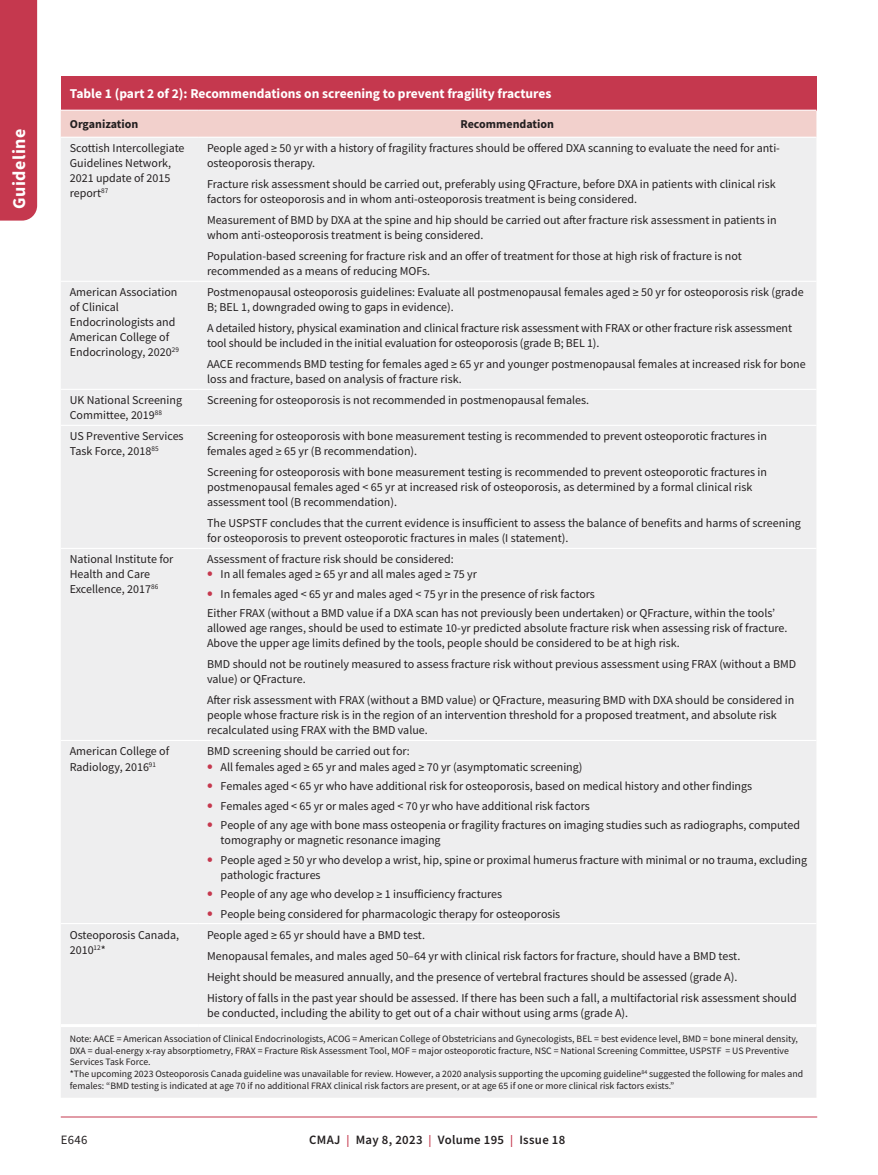
<style>
.page{position:relative;width:878px;height:1175px;background:#fff}
.page>*{position:absolute;margin:0;border:0;box-sizing:border-box;transform-origin:0 0}
.t1{font:700 18px "Source Sans Pro";letter-spacing:.025em;color:#fff}
.t2{font:700 13.5px "Source Sans Pro";color:#fff}
.t3{font:600 12.75px "Source Sans Pro";letter-spacing:.025em;color:#231f20}
.t4{font:12.75px "Source Sans Pro";color:#231f20}
.t5{font:12px/15px "Source Sans Pro";color:#231f20}
.t6{font:700 12px "Source Sans Pro";color:#231f20}
.t7{font:9.75px/11.7px "Source Sans Pro";color:#231f20}
.s1{font-weight:700;font-size:16.5px;color:#c5384e}
.s2{font-size:12px;color:#c5384e}
</style>
<div class="page">
<div style="left:0;top:0;width:37px;height:220px;background:#c5384e"></div>
<hr style="left:61px;top:1116px;width:756px;height:1px;background:#c5384e">
<div style="left:61px;top:76px;width:755px;height:34px;background:#c5384e"></div>
<div style="left:61px;top:111px;width:755px;height:26px;background:#f2d0cc"></div>
<div style="left:61px;top:138px;width:755px;height:959px;background:#eeeeef"></div>
<hr style="left:61px;top:923px;width:137px;height:1px;background:#fff">
<hr style="left:198px;top:923px;width:618px;height:1px;background:#fff">
<hr style="left:61px;top:281px;width:137px;height:1px;background:#fff">
<hr style="left:198px;top:281px;width:618px;height:1px;background:#fff">
<hr style="left:61px;top:425px;width:137px;height:1px;background:#fff">
<hr style="left:198px;top:425px;width:618px;height:1px;background:#fff">
<hr style="left:61px;top:548px;width:137px;height:1px;background:#fff">
<hr style="left:198px;top:548px;width:618px;height:1px;background:#fff">
<hr style="left:61px;top:740px;width:137px;height:1px;background:#fff">
<hr style="left:198px;top:740px;width:618px;height:1px;background:#fff">
<hr style="left:61px;top:1024px;width:137px;height:3px;background:#fff">
<hr style="left:198px;top:1024px;width:618px;height:3px;background:#fff">
<hr style="left:61px;top:389px;width:137px;height:1px;background:#fff">
<hr style="left:198px;top:389px;width:618px;height:1px;background:#fff">
<h1 class="t1" style="left:7px;top:208px;width:81px;rotate:-90deg">Guideline</h1>
<p class="t2" style="left:70px;top:85px;width:483px">Table 1 (part 2 of 2): Recommendations on screening to prevent fragility fractures</p>
<p class="t6" style="left:70px;top:116px;width:70px">Organization</p>
<p class="t6" style="left:460px;top:116px;width:95px">Recommendation</p>
<p class="t5" style="left:70px;top:141px;width:116px">Scottish Intercollegiate<br>Guidelines Network,<br>2021 update of 2015 report<sup>87</sup></p>
<p class="t5" style="left:207px;top:141px;width:574px">People aged ≥ 50 yr with a history of fragility fractures should be offered DXA scanning to evaluate the need for anti&shy;osteoporosis therapy.</p>
<p class="t5" style="left:207px;top:177px;width:570px">Fracture risk assessment should be carried out, preferably using QFracture, before DXA in patients with clinical risk factors for osteoporosis and in whom anti-osteoporosis treatment is being considered.</p>
<p class="t5" style="left:207px;top:213px;width:571px">Measurement of BMD by DXA at the spine and hip should be carried out after fracture risk assessment in patients in whom anti-osteoporosis treatment is being considered.</p>
<p class="t5" style="left:207px;top:249px;width:536px">Population-based screening for fracture risk and an offer of treatment for those at high risk of fracture is not recommended as a means of reducing MOFs.</p>
<p class="t5" style="left:70px;top:285px;width:111px">American Association of Clinical<br>Endocrinologists and<br>American College of<br>Endocrinology, 2020<sup>29</sup></p>
<p class="t5" style="left:207px;top:285px;width:598px">Postmenopausal osteoporosis guidelines: Evaluate all postmenopausal females aged ≥ 50 yr for osteoporosis risk (grade<br>B; BEL 1, downgraded owing to gaps in evidence).</p>
<p class="t5" style="left:207px;top:321px;width:586px">A detailed history, physical examination and clinical fracture risk assessment with FRAX or other fracture risk assessment tool should be included in the initial evaluation for osteoporosis (grade B; BEL 1).</p>
<p class="t5" style="left:207px;top:357px;width:600px">AACE recommends BMD testing for females aged ≥ 65 yr and younger postmenopausal females at increased risk for bone loss and fracture, based on analysis of fracture risk.</p>
<p class="t5" style="left:70px;top:393px;width:114px">UK National Screening<br>Committee, 2019<sup>88</sup></p>
<p class="t5" style="left:207px;top:393px;width:383px">Screening for osteoporosis is not recommended in postmenopausal females.</p>
<p class="t5" style="left:70px;top:429px;width:115px">US Preventive Services<br>Task Force, 2018<sup>85</sup></p>
<p class="t5" style="left:207px;top:429px;width:561px">Screening for osteoporosis with bone measurement testing is recommended to prevent osteoporotic fractures in females aged ≥ 65 yr (B recommendation).</p>
<p class="t5" style="left:207px;top:465px;width:561px">Screening for osteoporosis with bone measurement testing is recommended to prevent osteoporotic fractures in postmenopausal females aged &lt; 65 yr at increased risk of osteoporosis, as determined by a formal clinical risk assessment tool (B recommendation).</p>
<p class="t5" style="left:207px;top:516px;width:595px">The USPSTF concludes that the current evidence is insufficient to assess the balance of benefits and harms of screening for osteoporosis to prevent osteoporotic fractures in males (I statement).</p>
<p class="t5" style="left:70px;top:552px;width:105px">National Institute for<br>Health and Care<br>Excellence, 2017<sup>86</sup></p>
<p class="t5" style="left:207px;top:552px;width:248px">Assessment of fracture risk should be considered:</p>
<p class="t5" style="left:207px;top:567px;width:271px"><span class="s1">•</span> In all females aged ≥ 65 yr and all males aged ≥ 75 yr</p>
<p class="t5" style="left:207px;top:584px;width:569px;line-height:19.5px"><span class="s1">•</span> In females aged &lt; 65 yr and males aged &lt; 75 yr in the presence of risk factors<br>Either FRAX (without a BMD value if a DXA scan has not previously been undertaken) or QFracture, within the tools’</p>
<p class="t5" style="left:207px;top:621px;width:582px">allowed age ranges, should be used to estimate 10-yr predicted absolute fracture risk when assessing risk of fracture.<br>Above the upper age limits defined by the tools, people should be considered to be at high risk.</p>
<p class="t5" style="left:207px;top:657px;width:590px">BMD should not be routinely measured to assess fracture risk without previous assessment using FRAX (without a BMD value) or QFracture.</p>
<p class="t5" style="left:207px;top:693px;width:589px">After risk assessment with FRAX (without a BMD value) or QFracture, measuring BMD with DXA should be considered in people whose fracture risk is in the region of an intervention threshold for a proposed treatment, and absolute risk recalculated using FRAX with the BMD value.</p>
<p class="t5" style="left:70px;top:744px;width:101px">American College of<br>Radiology, 2016<sup>91</sup></p>
<p class="t5" style="left:207px;top:744px;width:204px">BMD screening should be carried out for:</p>
<p class="t5" style="left:207px;top:759px;width:377px"><span class="s1">•</span> All females aged ≥ 65 yr and males aged ≥ 70 yr (asymptomatic screening)</p>
<p class="t5" style="left:207px;top:778px;width:546px"><span class="s1">•</span> Females aged &lt; 65 yr who have additional risk for osteoporosis, based on medical history and other findings</p>
<p class="t5" style="left:207px;top:798px;width:384px"><span class="s1">•</span> Females aged &lt; 65 yr or males aged &lt; 70 yr who have additional risk factors</p>
<p class="t5" style="left:220px;top:817px;width:581px;text-indent:-14px"><span class="s1">•</span> People of any age with bone mass osteopenia or fragility fractures on imaging studies such as radiographs, computed tomography or magnetic resonance imaging</p>
<p class="t5" style="left:220px;top:852px;width:588px;text-indent:-14px"><span class="s1">•</span> People aged ≥ 50 yr who develop a wrist, hip, spine or proximal humerus fracture with minimal or no trauma, excluding pathologic fractures</p>
<p class="t5" style="left:207px;top:886px;width:296px"><span class="s1">•</span> People of any age who develop ≥ 1 insufficiency fractures</p>
<p class="t5" style="left:207px;top:906px;width:355px"><span class="s1">•</span> People being considered for pharmacologic therapy for osteoporosis</p>
<p class="t5" style="left:70px;top:927px;width:111px">Osteoporosis Canada,<br>2010<sup>12</sup>*</p>
<p class="t5" style="left:207px;top:924px;width:591px;line-height:21px">People aged ≥ 65 yr should have a BMD test.<br>Menopausal females, and males aged 50–64 yr with clinical risk factors for fracture, should have a BMD test.<br>Height should be measured annually, and the presence of vertebral fractures should be assessed (grade A).<br>History of falls in the past year should be assessed. If there has been such a fall, a multifactorial risk assessment should</p>
<p class="t5" style="left:207px;top:1005px;width:422px">be conducted, including the ability to get out of a chair without using arms (grade A).</p>
<p class="t7" style="left:70px;top:1032px;width:734px">Note: AACE = American Association of Clinical Endocrinologists, ACOG = American College of Obstetricians and Gynecologists, BEL = best evidence level, BMD = bone mineral density, DXA = dual-energy x-ray absorptiometry, FRAX = Fracture Risk Assessment Tool, MOF = major osteoporotic fracture, NSC = National Screening Committee, USPSTF = US Preventive Services Task Force.<br>*The upcoming 2023 Osteoporosis Canada guideline was unavailable for review. However, a 2020 analysis supporting the upcoming guideline<sup>84</sup> suggested the following for males and females: “BMD testing is indicated at age 70 if no additional FRAX clinical risk factors are present, or at age 65 if one or more clinical risk factors exists.”</p>
<p class="t4" style="left:61px;top:1132px;width:28px">E646</p>
<p class="t3" style="left:309px;top:1131px;width:257px">CMAJ <span class="s2">|</span> May 8, 2023 <span class="s2">|</span> Volume 195 <span class="s2">|</span> Issue 18</p>
</div>
